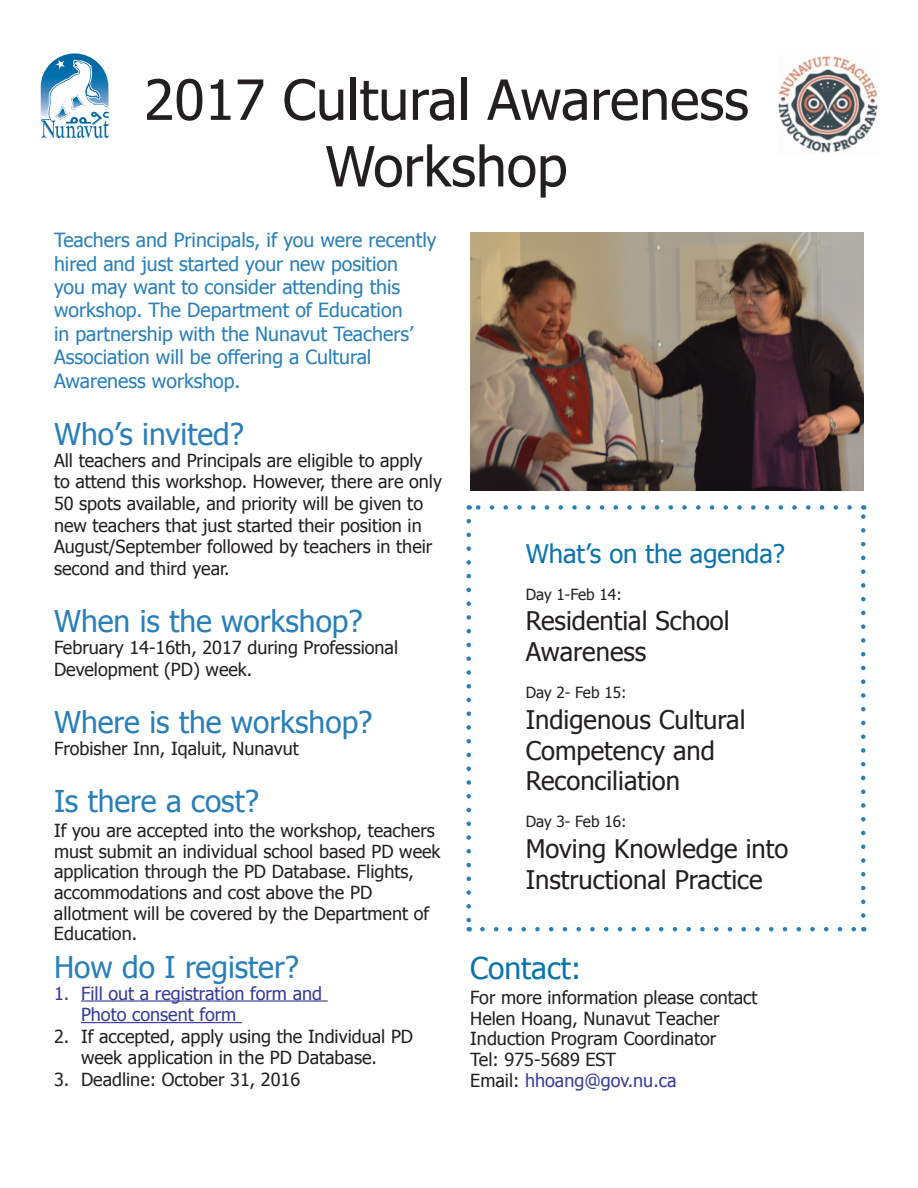
<style>
.page{position:relative;width:918px;height:1188px;background:#fff}
.page>*{position:absolute;margin:0;border:0;box-sizing:border-box;transform-origin:0 0}
.t1{font:55.5px "Tahoma";color:#231f20}
.t2{font:30px "Tahoma";color:#287fb9}
.t3{font:30px "Tahoma";color:#0a73af}
.t4{font:25.65px/30.8px "Tahoma";color:#231f20}
.t5{font:25.65px "Tahoma";color:#0a73af}
.t6{font:19.5px/23.4px "Tahoma";color:#287fb9}
.t7{font:18px/20.7px "Tahoma";color:#231f20}
.t8{font:18px/21.6px "Tahoma";color:#373b96}
.t9{font:15.45px "Tahoma";color:#231f20}
.s1{color:#373b96}
</style>
<div class="page">
<img style="left:470px;top:232px;width:393px;height:259px">
<hr style="left:81px;top:1000px;width:140px;height:2px;background:#373b96">
<hr style="left:225px;top:1000px;width:103px;height:2px;background:#373b96">
<hr style="left:81px;top:1022px;width:161px;height:1px;background:#373b96">
<img style="left:780px;top:57px;width:98px;height:96px">
<svg style="left:40px;top:53px;width:69px;height:86px"></svg>
<svg style="left:482px;top:927px;width:374px;height:4px"></svg>
<svg style="left:476px;top:505px;width:374px;height:5px"></svg>
<svg style="left:466px;top:521px;width:5px;height:410px"></svg>
<svg style="left:861px;top:505px;width:5px;height:411px"></svg>
<p class="t1" style="left:144px;top:62px;width:606px">2017 Cultural Awareness</p>
<p class="t1" style="left:325px;top:129px;width:244px">Workshop</p>
<p class="t6" style="left:54px;top:227px;width:384px">Teachers and Principals, if you were recently hired and just started your new position<br>you may want to consider attending this workshop. The Department of Education<br>in partnership with the Nunavut Teachers’ Association will be offering a Cultural Awareness workshop.</p>
<p class="t2" style="left:54px;top:414px;width:191px">Who’s invited?</p>
<p class="t7" style="left:54px;top:449px;width:390px;line-height:21.6px">All teachers and Principals are eligible to apply to attend this workshop. However, there are only 50 spots available, and priority will be given to new teachers that just started their position in August/September followed by teachers in their second and third year.</p>
<p class="t2" style="left:54px;top:601px;width:310px">When is the workshop?</p>
<p class="t7" style="left:54px;top:636px;width:346px;line-height:21.6px">February 14-16th, 2017 during Professional<br>Development (PD) week.</p>
<p class="t2" style="left:54px;top:702px;width:320px">Where is the workshop?</p>
<p class="t7" style="left:54px;top:737px;width:246px">Frobisher Inn, Iqaluit, Nunavut</p>
<p class="t2" style="left:54px;top:781px;width:206px">Is there a cost?</p>
<p class="t7" style="left:54px;top:819px;width:388px">If you are accepted into the workshop, teachers must submit an individual school based PD week application through the PD Database. Flights, accommodations and cost above the PD allotment will be covered by the Department of Education.</p>
<p class="t2" style="left:54px;top:947px;width:247px">How do I register?</p>
<p class="t8" style="left:81px;top:981px;width:243px;text-indent:-27px">1. Fill out a registration form and<br>Photo consent form</p>
<p class="t7" style="left:54px;top:1025px;width:361px;line-height:21.6px;text-align:center">2. If accepted, apply using the Individual PD week application in the PD Database.</p>
<p class="t7" style="left:54px;top:1068px;width:248px">3. Deadline: October 31, 2016</p>
<p class="t5" style="left:526px;top:536px;width:261px">What’s on the agenda?</p>
<p class="t9" style="left:526px;top:584px;width:98px">Day 1-Feb 14:</p>
<p class="t4" style="left:526px;top:605px;width:206px">Residential School<br>Awareness</p>
<p class="t9" style="left:526px;top:682px;width:102px">Day 2- Feb 15:</p>
<p class="t4" style="left:526px;top:703px;width:221px">Indigenous Cultural<br>Competency and<br>Reconciliation</p>
<p class="t9" style="left:526px;top:811px;width:102px">Day 3- Feb 16:</p>
<p class="t4" style="left:526px;top:832px;width:264px">Moving Knowledge into<br>Instructional Practice</p>
<p class="t3" style="left:470px;top:948px;width:113px">Contact:</p>
<p class="t7" style="left:470px;top:986px;width:289px">For more information please contact<br>Helen Hoang, Nunavut Teacher<br>Induction Program Coordinator<br>Tel: 975-5689 EST<br>Email: <span class="s1">hhoang@gov.nu.ca</span></p>
</div>
